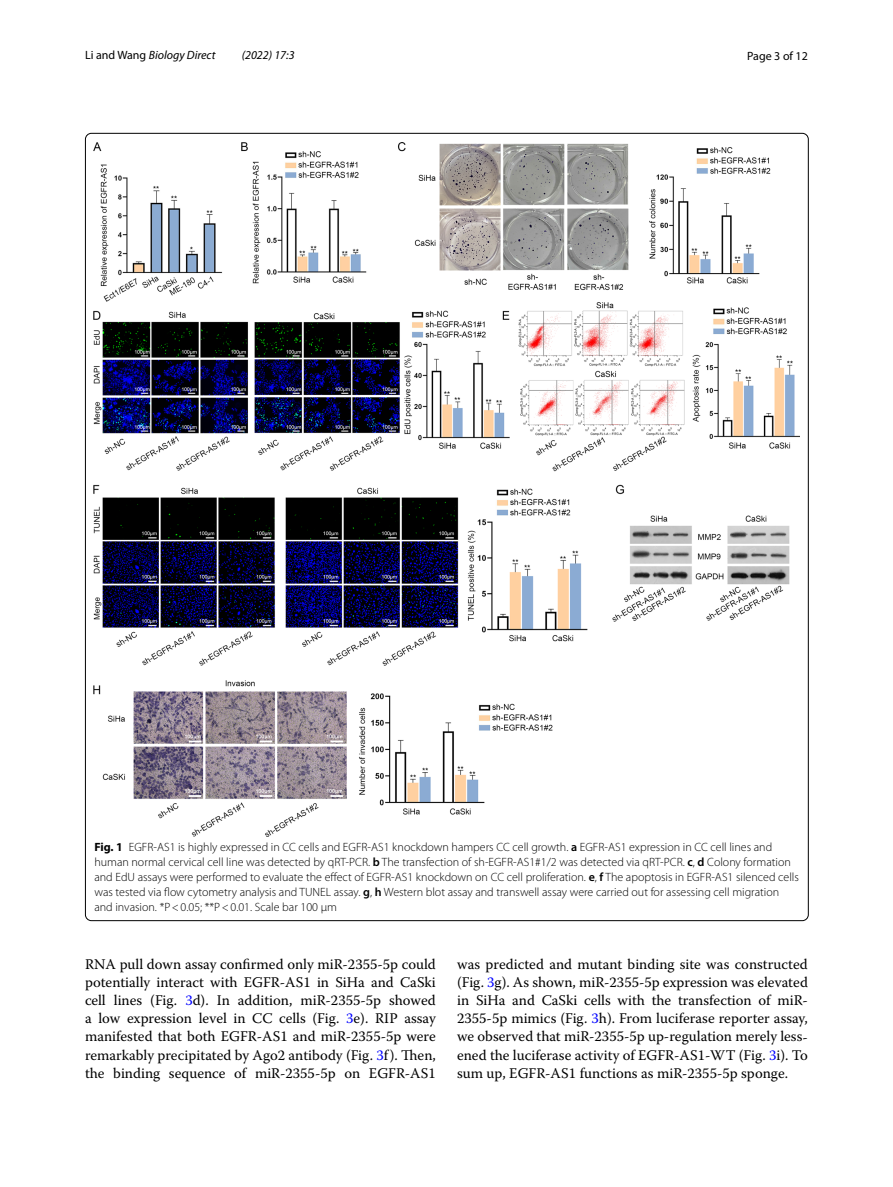
<style>
.page{position:relative;width:893px;height:1187px;background:#fff}
.page>*{position:absolute;margin:0;border:0;box-sizing:border-box;transform-origin:0 0}
.t1{font:14.7px/18px "Warnock Pro";color:#000;text-align:justify}
.t2{font:300 12px/15px "Myriad Pro";color:#000}
.t3{font:italic 12px "Myriad Pro";color:#000}
.t4{font:12px "Myriad Pro";color:#000}
.s1{font-style:normal}
.s2{font-weight:700}
.s3{font-weight:600}
.s4{color:#00f}
</style>
<div class="page">
<img style="left:94px;top:142px;width:706px;height:694px">
<p class="t3" style="left:85px;top:48px;width:132px"><span class="s1">Li and Wang</span> Biology Direct</p>
<p class="t3" style="left:242px;top:48px;width:54px">(2022) 17:3</p>
<p class="t4" style="left:747px;top:48px;width:62px">Page 3 of 12</p>
<p class="t2" style="left:94px;top:839px;width:706px"><span class="s2">Fig. 1</span> EGFR-AS1 is highly expressed in CC cells and EGFR-AS1 knockdown hampers CC cell growth. <span class="s3">a</span> EGFR-AS1 expression in CC cell lines and human normal cervical cell line was detected by qRT-PCR. <span class="s3">b</span> The transfection of sh-EGFR-AS1#1/2 was detected via qRT-PCR. <span class="s3">c</span>, <span class="s3">d</span> Colony formation and EdU assays were performed to evaluate the effect of EGFR-AS1 knockdown on CC cell proliferation. <span class="s3">e</span>, <span class="s3">f</span> The apoptosis in EGFR-AS1 silenced cells was tested via flow cytometry analysis and TUNEL assay. <span class="s3">g</span>, <span class="s3">h</span> Western blot assay and transwell assay were carried out for assessing cell migration and invasion. *P&lt;0.05; **P&lt;0.01. Scale bar 100 µm</p>
<p class="t1" style="left:85px;top:955px;width:352px">RNA pull down assay confirmed only miR-2355-5p could potentially interact with EGFR-AS1 in SiHa and CaSki cell lines (Fig. <span class="s4">3</span>d). In addition, miR-2355-5p showed a low expression level in CC cells (Fig. <span class="s4">3</span>e). RIP assay manifested that both EGFR-AS1 and miR-2355-5p were remarkably precipitated by Ago2 antibody (Fig. <span class="s4">3</span>f). Then, the binding sequence of miR-2355-5p on EGFR-AS1</p>
<p class="t1" style="left:457px;top:955px;width:352px">was predicted and mutant binding site was constructed (Fig. <span class="s4">3</span>g). As shown, miR-2355-5p expression was elevated in SiHa and CaSki cells with the transfection of miR-2355-5p mimics (Fig. <span class="s4">3</span>h). From luciferase reporter assay, we observed that miR-2355-5p up-regulation merely less&shy;ened the luciferase activity of EGFR-AS1-WT (Fig. <span class="s4">3</span>i). To sum up, EGFR-AS1 functions as miR-2355-5p sponge.</p>
</div>
